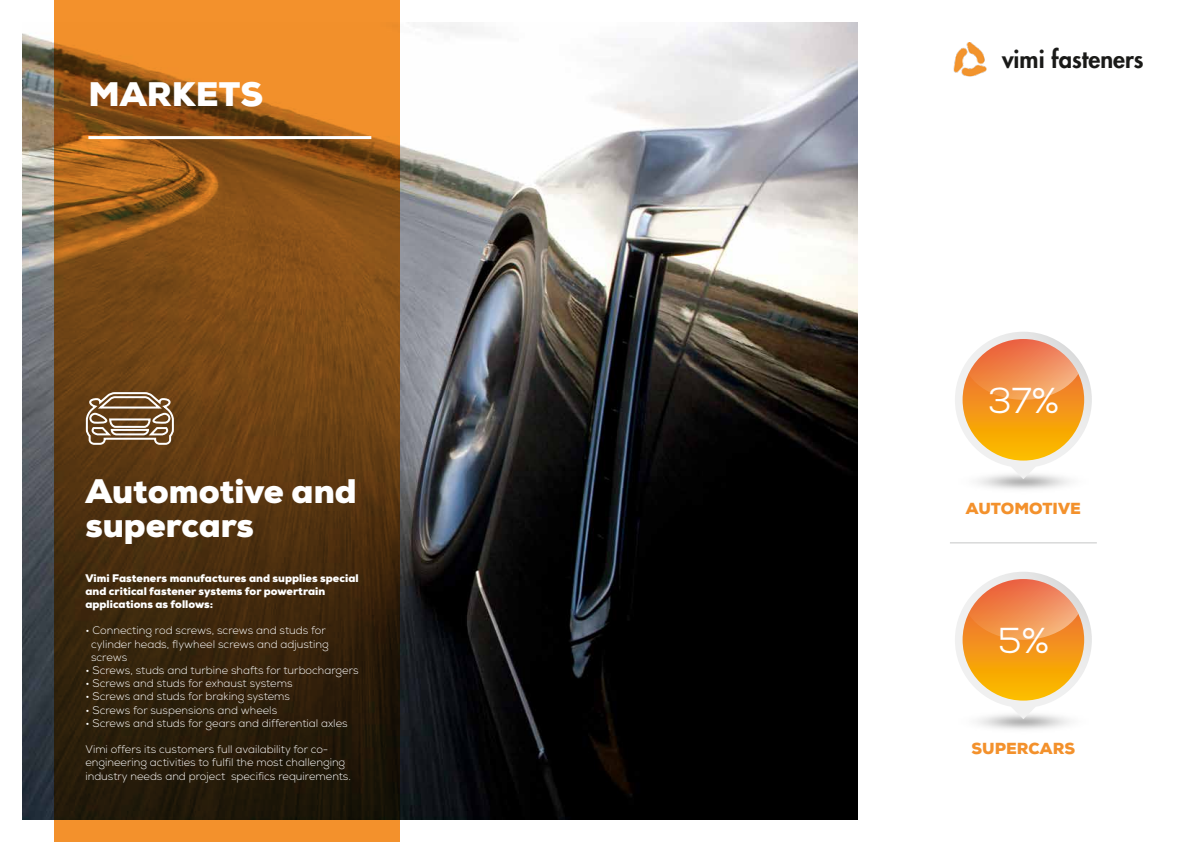
<style>
.page{position:relative;width:1191px;height:842px;background:#fff}
.page>*{position:absolute;margin:0;border:0;box-sizing:border-box;transform-origin:0 0}
.t1{font:36px "Nexa";color:#fff}
.t2{font:900 34px/34px "Nexa";color:#fff}
.t3{font:800 23.7px "Futura Std";color:#1a1a18}
.t4{font:900 16px "Nexa";color:#f3912c}
.t5{font:300 11px/13.2px "Nexa";color:#fff}
.t6{font:900 11px/13.2px "Nexa";color:#fff}
</style>
<div class="page">
<img style="left:23px;top:23px;width:834px;height:796px">
<svg style="left:54px;top:0;width:346px;height:842px;background:#714415"></svg>
<img style="left:953px;top:43px;width:34px;height:34px">
<hr style="left:88px;top:136px;width:283px;height:3px;background:#fff">
<svg style="left:85px;top:391px;width:90px;height:55px"></svg>
<hr style="left:950px;top:543px;width:146px;height:1px;background:#c5c6c6">
<img style="left:977px;top:707px;width:93px;height:23px">
<svg style="left:955px;top:572px;width:136px;height:135px"></svg>
<img style="left:977px;top:467px;width:93px;height:23px">
<svg style="left:955px;top:332px;width:136px;height:135px"></svg>
<h2 class="t2" style="left:88px;top:77px;width:176px">MARKETS</h2>
<h2 class="t2" style="left:85px;top:475px;width:273px">Automotive and supercars</h2>
<p class="t6" style="left:85px;top:571px;width:275px">Vimi Fasteners manufactures and supplies special and critical fastener systems for powertrain applications as follows:</p>
<p class="t5" style="left:91px;top:624px;width:239px;text-indent:-6px">• Connecting rod screws, screws and studs for cylinder heads, flywheel screws and adjusting screws</p>
<p class="t5" style="left:85px;top:664px;width:275px">• Screws, studs and turbine shafts for turbochargers</p>
<p class="t5" style="left:85px;top:677px;width:209px">• Screws and studs for exhaust systems</p>
<p class="t5" style="left:85px;top:690px;width:206px">• Screws and studs for braking systems</p>
<p class="t5" style="left:85px;top:703px;width:193px">• Screws for suspensions and wheels</p>
<p class="t5" style="left:85px;top:717px;width:264px">• Screws and studs for gears and differential axles</p>
<p class="t5" style="left:85px;top:743px;width:267px">Vimi offers its customers full availability for co&shy;engineering activities to fulfil the most challenging industry needs and project specifics requirements.</p>
<h3 class="t3" style="left:1002px;top:44px;width:143px">vimi fasteners</h3>
<h1 class="t1" style="left:987px;top:378px;width:73px">37%</h1>
<h3 class="t4" style="left:966px;top:498px;width:116px">AUTOMOTIVE</h3>
<h1 class="t1" style="left:998px;top:618px;width:52px">5%</h1>
<h3 class="t4" style="left:971px;top:738px;width:105px">SUPERCARS</h3>
</div>
